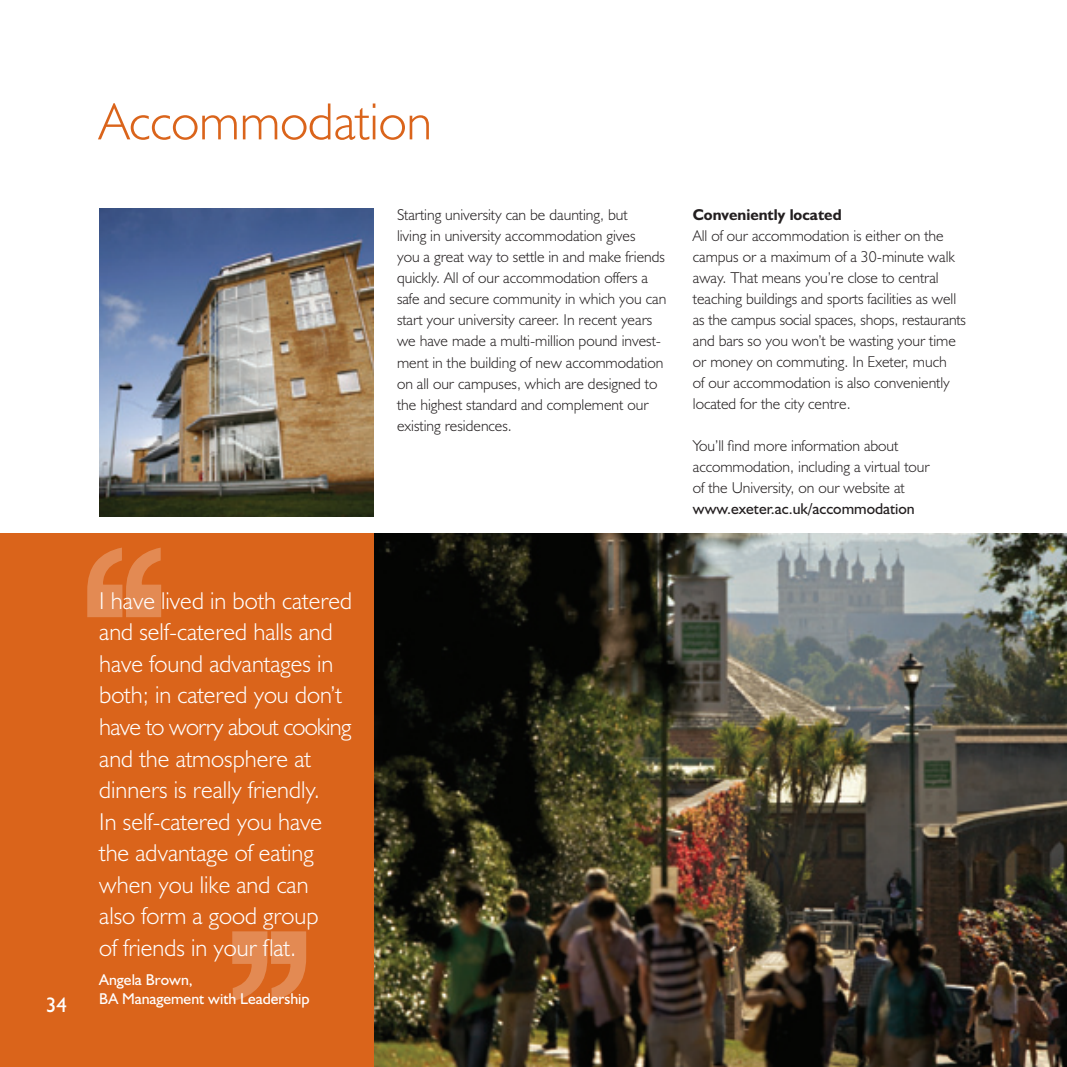
<style>
.page{position:relative;width:1067px;height:1067px;background:#fff}
.page>*{position:absolute;margin:0;border:0;box-sizing:border-box;transform-origin:0 0}
.t1{font:300 52.5px "Humanist 521 BT";color:#da641b}
.t2{font:300 24.5px/31.5px "Humanist 521 BT";color:#fff}
.t3{font:21px "Humanist 521 BT";color:#fff}
.t4{font:300 15.75px/21px "Humanist 521 BT";color:#231f20}
.t5{font:15.75px/19.2px "Humanist 521 BT";color:#fff}
.t6{font:15.75px "Humanist 521 BT";color:#231f20}
.t7{font:700 15.75px "Humanist 521 BT";color:#231f20}
</style>
<div class="page">
<img style="left:99px;top:208px;width:275px;height:308px">
<img style="left:374px;top:533px;width:692px;height:534px">
<hr style="left:1066px;top:533px;width:1px;height:534px;background:#d1d2d4">
<div style="left:0;top:533px;width:374px;height:534px;background:#da641b"></div>
<svg style="left:87px;top:547px;width:74px;height:70px"></svg>
<svg style="left:232px;top:931px;width:74px;height:70px"></svg>
<h3 class="t3" style="left:46px;top:992px;width:23px">34</h3>
<h1 class="t1" style="left:99px;top:89px;width:334px">Accommodation</h1>
<p class="t2" style="left:99px;top:584px;width:254px">I have lived in both catered and self-catered halls and have found advantages in both; in catered you don’t have to worry about cooking and the atmosphere at dinners is really friendly.<br>In self-catered you have the advantage of eating when you like and can<br>also form a good group<br>of friends in your flat.</p>
<p class="t5" style="left:99px;top:969px;width:212px">Angela Brown,<br>BA Management with Leadership</p>
<p class="t4" style="left:397px;top:204px;width:271px">Starting university can be daunting, but<br>living in university accommodation gives<br>you a great way to settle in and make friends quickly. All of our accommodation offers a safe and secure community in which you can start your university career. In recent years we have made a multi-million pound invest&shy;ment in the building of new accommodation on all our campuses, which are designed to the highest standard and complement our existing residences.</p>
<p class="t7" style="left:693px;top:205px;width:150px">Conveniently located</p>
<p class="t4" style="left:693px;top:225px;width:275px">All of our accommodation is either on the campus or a maximum of a 30-minute walk away. That means you’re close to central teaching buildings and sports facilities as well as the campus social spaces, shops, restaurants and bars so you won’t be wasting your time or money on commuting. In Exeter, much<br>of our accommodation is also conveniently located for the city centre.</p>
<p class="t4" style="left:693px;top:435px;width:238px">You’ll find more information about accommodation, including a virtual tour of the University, on our website at</p>
<p class="t6" style="left:693px;top:499px;width:223px">www.exeter.ac.uk/accommodation</p>
</div>
